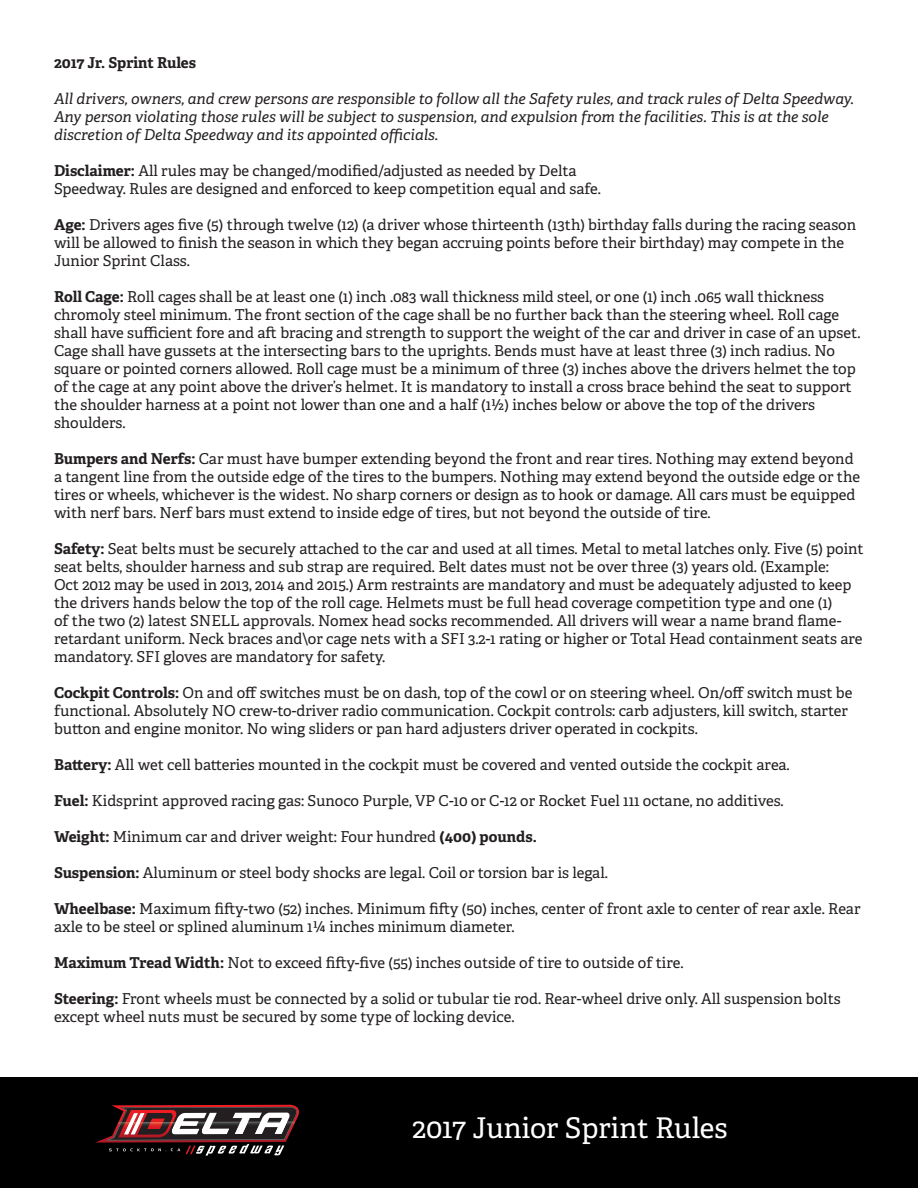
<style>
.page{position:relative;width:918px;height:1188px;background:#fff}
.page>*{position:absolute;margin:0;border:0;box-sizing:border-box;transform-origin:0 0}
.t1{font:28.5px "Adelle PE";color:#fff}
.t2{font:15px/18px "Adelle PE";color:#231f20}
.t3{font:italic 15px/18px "Adelle PE";color:#231f20}
.t4{font:700 15px "Adelle PE";letter-spacing:-.005em;color:#231f20}
.s1{font-weight:700}
</style>
<div class="page">
<div style="left:0;top:1077px;width:918px;height:111px;background:#000"></div>
<img style="left:229px;top:1104px;width:63px;height:1px">
<svg style="left:95px;top:1105px;width:204px;height:51px"></svg>
<p class="t4" style="left:54px;top:51px;width:144px">2017 Jr. Sprint Rules</p>
<p class="t3" style="left:54px;top:89px;width:801px">All drivers, owners, and crew persons are responsible to follow all the Safety rules, and track rules of Delta Speedway.<br>Any person violating those rules will be subject to suspension, and expulsion from the facilities. This is at the sole discretion of Delta Speedway and its appointed officials.</p>
<p class="t2" style="left:54px;top:161px;width:524px"><span class="s1">Disclaimer:</span> All rules may be changed/modified/adjusted as needed by Delta</p>
<p class="t2" style="left:54px;top:179px;width:548px">Speedway. Rules are designed and enforced to keep competition equal and safe.</p>
<p class="t2" style="left:54px;top:215px;width:804px"><span class="s1">Age:</span> Drivers ages five (5) through twelve (12) (a driver whose thirteenth (13th) birthday falls during the racing season will be allowed to finish the season in which they began accruing points before their birthday) may compete in the<br>Junior Sprint Class.</p>
<p class="t2" style="left:54px;top:287px;width:808px"><span class="s1">Roll Cage:</span> Roll cages shall be at least one (1) inch .083 wall thickness mild steel, or one (1) inch .065 wall thickness chromoly steel minimum. The front section of the cage shall be no further back than the steering wheel. Roll cage shall have sufficient fore and aft bracing and strength to support the weight of the car and driver in case of an upset.<br>Cage shall have gussets at the intersecting bars to the uprights. Bends must have at least three (3) inch radius. No square or pointed corners allowed. Roll cage must be a minimum of three (3) inches above the drivers helmet the top of the cage at any point above the driver’s helmet. It is mandatory to install a cross brace behind the seat to support the shoulder harness at a point not lower than one and a half (1½) inches below or above the top of the drivers shoulders.</p>
<p class="t2" style="left:54px;top:449px;width:808px"><span class="s1">Bumpers and Nerfs:</span> Car must have bumper extending beyond the front and rear tires. Nothing may extend beyond a tangent line from the outside edge of the tires to the bumpers. Nothing may extend beyond the outside edge or the tires or wheels, whichever is the widest. No sharp corners or design as to hook or damage. All cars must be equipped with nerf bars. Nerf bars must extend to inside edge of tires, but not beyond the outside of tire.</p>
<p class="t2" style="left:54px;top:539px;width:811px"><span class="s1">Safety:</span> Seat belts must be securely attached to the car and used at all times. Metal to metal latches only. Five (5) point seat belts, shoulder harness and sub strap are required. Belt dates must not be over three (3) years old. (Example:<br>Oct 2012 may be used in 2013, 2014 and 2015.) Arm restraints are mandatory and must be adequately adjusted to keep the drivers hands below the top of the roll cage. Helmets must be full head coverage competition type and one (1)<br>of the two (2) latest SNELL approvals. Nomex head socks recommended. All drivers will wear a name brand flame&shy;retardant uniform. Neck braces and\or cage nets with a SFI 3.2-1 rating or higher or Total Head containment seats are mandatory. SFI gloves are mandatory for safety.</p>
<p class="t2" style="left:54px;top:683px;width:800px"><span class="s1">Cockpit Controls:</span> On and off switches must be on dash, top of the cowl or on steering wheel. On/off switch must be functional. Absolutely NO crew-to-driver radio communication. Cockpit controls: carb adjusters, kill switch, starter button and engine monitor. No wing sliders or pan hard adjusters driver operated in cockpits.</p>
<p class="t2" style="left:54px;top:755px;width:737px"><span class="s1">Battery:</span> All wet cell batteries mounted in the cockpit must be covered and vented outside the cockpit area.</p>
<p class="t2" style="left:54px;top:791px;width:731px"><span class="s1">Fuel:</span> Kidsprint approved racing gas: Sunoco Purple, VP C-10 or C-12 or Rocket Fuel 111 octane, no additives.</p>
<p class="t2" style="left:54px;top:827px;width:484px"><span class="s1">Weight:</span> Minimum car and driver weight: Four hundred <span class="s1">(400) pounds.</span></p>
<p class="t2" style="left:54px;top:863px;width:556px"><span class="s1">Suspension:</span> Aluminum or steel body shocks are legal. Coil or torsion bar is legal.</p>
<p class="t2" style="left:54px;top:899px;width:808px"><span class="s1">Wheelbase:</span> Maximum fifty-two (52) inches. Minimum fifty (50) inches, center of front axle to center of rear axle. Rear axle to be steel or splined aluminum 1¼ inches minimum diameter.</p>
<p class="t2" style="left:54px;top:953px;width:631px"><span class="s1">Maximum Tread Width:</span> Not to exceed fifty-five (55) inches outside of tire to outside of tire.</p>
<p class="t2" style="left:54px;top:989px;width:788px"><span class="s1">Steering:</span> Front wheels must be connected by a solid or tubular tie rod. Rear-wheel drive only. All suspension bolts except wheel nuts must be secured by some type of locking device.</p>
<h1 class="t1" style="left:412px;top:1107px;width:317px">2017 Junior Sprint Rules</h1>
</div>
